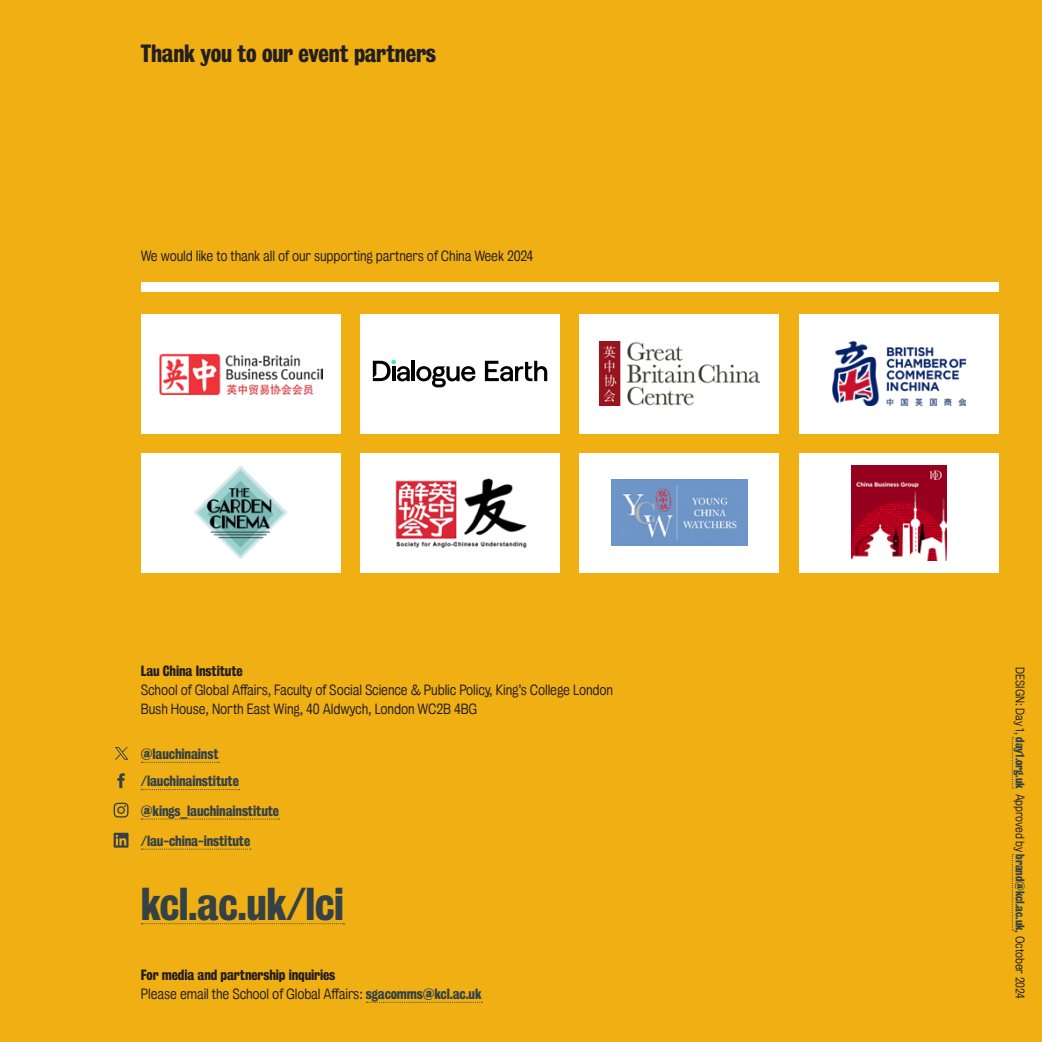
<style>
.page{position:relative;width:1042px;height:1042px;background:#f0af13}
.page>*{position:absolute;margin:0;border:0;box-sizing:border-box;transform-origin:0 0}
.KCL_-_indent_-_body_text_9_5_12_KC_-_ind{font:42px "Kings Bureau Grot Three Seven";letter-spacing:-.01em;color:#344146}
.Page_title_KBG_37{font:22.75px "Kings Bureau Grot Three Seven";letter-spacing:-.01em;color:#231f20}
.Body_text_-_bureau_-_no_space_after{font:13.65px "Kings Bureau Grot Five One";letter-spacing:-.01em;color:#231f20}
.Body_text_-_bureau_-_no_space_after-2{font:13.65px "Kings Bureau Grot Three Seven";letter-spacing:-.01em;color:#344146}
.event_description{font:13.65px "Kings Bureau Grot Five One";letter-spacing:-.01em;color:#231f20}
.Body_text_-_bureau_-_no_space_after-3{font:13.65px "Kings Bureau Grot Three Seven";letter-spacing:-.01em;color:#231f20}
.t1{font:11.38px "Kings Bureau Grot Five One";letter-spacing:-.01em;color:#231f20}
.s1{font-family:"Kings Bureau Grot Three Seven";color:#344146}
</style>
<div class="page">
<div style="left:360px;top:453px;width:200px;height:119px;background:#fff"></div>
<div style="left:141px;top:314px;width:199px;height:119px;background:#fff"></div>
<div style="left:141px;top:453px;width:199px;height:119px;background:#fff"></div>
<div style="left:360px;top:314px;width:200px;height:119px;background:#fff"></div>
<div style="left:580px;top:314px;width:199px;height:119px;background:#fff"></div>
<div style="left:580px;top:453px;width:199px;height:119px;background:#fff"></div>
<div style="left:799px;top:453px;width:199px;height:119px;background:#fff"></div>
<img style="left:851px;top:465px;width:95px;height:95px">
<div style="left:799px;top:314px;width:199px;height:119px;background:#fff"></div>
<svg style="left:366px;top:1002px;width:116px;height:1px"></svg>
<svg style="left:1012px;top:737px;width:1px;height:51px"></svg>
<svg style="left:1012px;top:854px;width:1px;height:76px"></svg>
<svg style="left:117px;top:773px;width:8px;height:15px"></svg>
<svg style="left:114px;top:802px;width:14px;height:15px"></svg>
<svg style="left:114px;top:833px;width:14px;height:14px"></svg>
<svg style="left:141px;top:762px;width:78px;height:1px"></svg>
<svg style="left:141px;top:789px;width:99px;height:1px"></svg>
<svg style="left:141px;top:818px;width:139px;height:1px"></svg>
<svg style="left:141px;top:848px;width:110px;height:1px"></svg>
<svg style="left:115px;top:747px;width:13px;height:13px"></svg>
<img style="left:195px;top:467px;width:92px;height:92px">
<img style="left:599px;top:341px;width:160px;height:65px">
<img style="left:395px;top:478px;width:132px;height:70px">
<img style="left:159px;top:353px;width:163px;height:41px">
<img style="left:611px;top:480px;width:137px;height:65px">
<svg style="left:485px;top:361px;width:62px;height:20px"></svg>
<svg style="left:416px;top:366px;width:59px;height:21px"></svg>
<hr style="left:412px;top:361px;width:3px;height:20px;background:#000">
<svg style="left:373px;top:360px;width:37px;height:21px"></svg>
<img style="left:832px;top:342px;width:133px;height:63px">
<svg style="left:141px;top:923px;width:203px;height:1px"></svg>
<div style="left:141px;top:282px;width:857px;height:10px;background:#fff"></div>
<p class="Page_title_KBG_37" style="left:141px;top:40px;width:297px">Thank you to our event partners</p>
<p class="event_description" style="left:141px;top:248px;width:394px">We would like to thank all of our supporting partners of China Week 2024</p>
<p class="Body_text_-_bureau_-_no_space_after-3" style="left:141px;top:662px;width:103px">Lau China Institute</p>
<p class="Body_text_-_bureau_-_no_space_after" style="left:141px;top:682px;width:474px">School of Global Affairs, Faculty of Social Science &amp; Public Policy, King’s College London</p>
<p class="Body_text_-_bureau_-_no_space_after" style="left:141px;top:701px;width:338px">Bush House, North East Wing, 40 Aldwych, London WC2B 4BG</p>
<p class="Body_text_-_bureau_-_no_space_after-2" style="left:141px;top:746px;width:79px">@lauchinainst</p>
<p class="Body_text_-_bureau_-_no_space_after-2" style="left:141px;top:773px;width:100px">/lauchinainstitute</p>
<p class="Body_text_-_bureau_-_no_space_after-2" style="left:141px;top:802px;width:140px">@kings_lauchinainstitute</p>
<p class="Body_text_-_bureau_-_no_space_after-2" style="left:141px;top:832px;width:111px">/lau-china-institute</p>
<p class="KCL_-_indent_-_body_text_9_5_12_KC_-_ind" style="left:141px;top:880px;width:204px">kcl.ac.uk/lci</p>
<p class="Body_text_-_bureau_-_no_space_after-3" style="left:141px;top:966px;width:196px">For media and partnership inquiries</p>
<p class="Body_text_-_bureau_-_no_space_after" style="left:141px;top:986px;width:342px">Please email the School of Global Affairs: <span class="s1">sgacomms@kcl.ac.uk</span></p>
<p class="t1" style="left:1026px;top:667px;width:333px;rotate:90deg">DESIGN: Day 1, <span class="s1">day1.org.uk</span> Approved by <span class="s1">brand@kcl.ac.uk</span>, October 2024</p>
</div>
